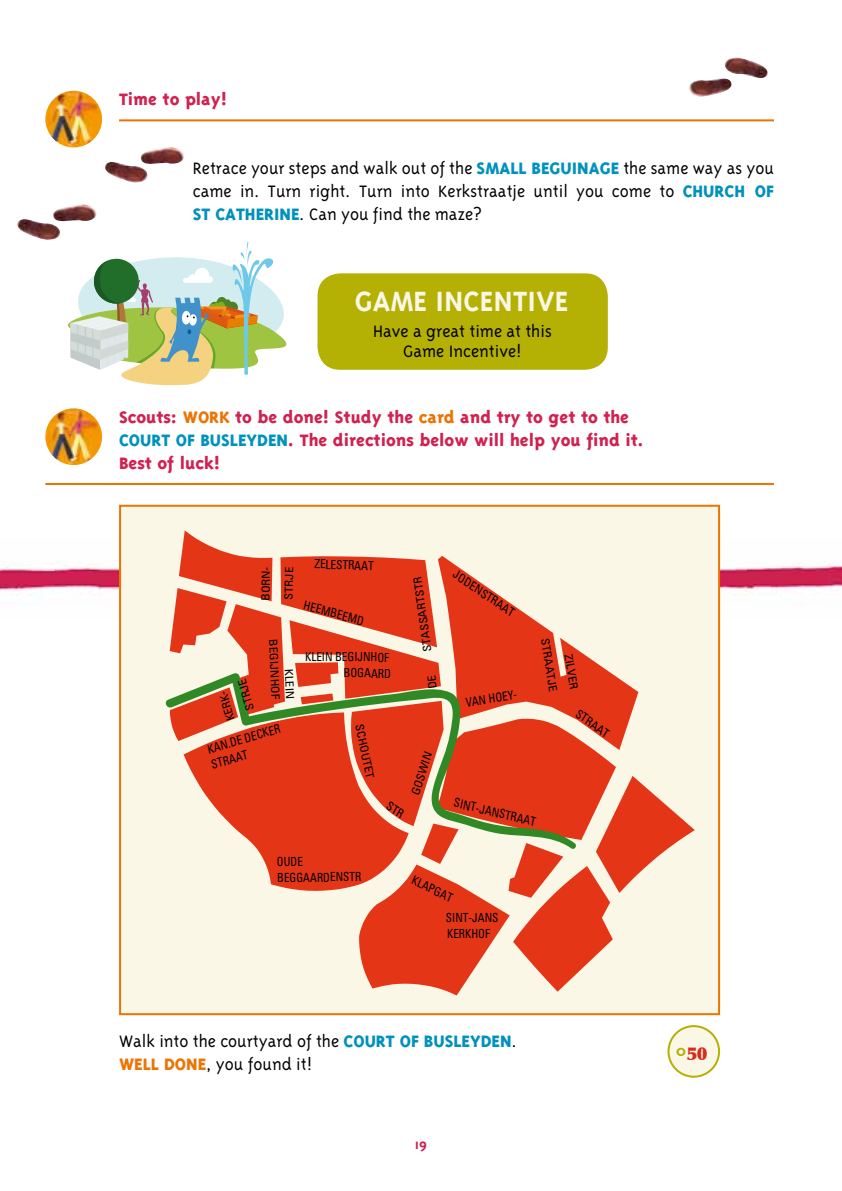
<style>
.page{position:relative;width:842px;height:1191px;background:#fff}
.page>*{position:absolute;margin:0;border:0;box-sizing:border-box;transform-origin:0 0}
.t1{font:700 32px "Triplex";letter-spacing:.01em;color:#faf7e7}
.t2{font:300 19px/23px "Triplex";color:#000;text-align:justify}
.t3{font:800 19px/23px "Triplex";color:#d02150}
.t4{font:900 18px "Optima";color:#d72c1b}
.t5{font:700 16px "Triplex";color:#d02150}
.t6{font:condensed 12.6px/16px "Univers";color:#000;scale:.89 1}
.t7{font:condensed 12.4px/15.8px "Univers";color:#000;scale:.91 1}
.t8{font:condensed 12.4px "Univers";color:#000;scale:.9 1}
.t9{font:condensed 12.2px "Univers";color:#000;scale:.96 1}
.t10{font:condensed 12.2px "Univers";color:#000;scale:.93 1}
.t11{font:condensed 12px "Univers";color:#000}
.t12{font:condensed 11.4px/21.4px "Univers";color:#000;text-align:center;scale:1.1 1}
.t13{font:condensed 11.4px "Univers";color:#000;scale:1.09 1}
.t14{font:condensed 11.2px "Univers";color:#000;scale:1.11 1}
.t15{font:condensed 11.2px/23px "Univers";color:#000;scale:1.12 1}
.s1{font-weight:800;color:#0091bc}
.s2{color:#ec7405}
.s3{color:#0091bc}
.s4{font-weight:800;color:#ec7405}
.s5{font-size:28px;color:#b4b004}
</style>
<div class="page">
<img style="left:0;top:538px;width:842px;height:81px">
<div style="left:120px;top:506px;width:599px;height:508px;background:#faf7e7"></div>
<div style="left:119px;top:505px;width:601px;height:510px;border:2px solid #ec7405"></div>
<img style="left:688px;top:79px;width:44px;height:18px">
<img style="left:17px;top:219px;width:43px;height:21px">
<img style="left:52px;top:204px;width:45px;height:18px">
<img style="left:723px;top:58px;width:45px;height:22px">
<hr style="left:119px;top:119px;width:655px;height:2px;background:#ec7405">
<hr style="left:45px;top:483px;width:729px;height:2px;background:#ec7405">
<img style="left:45px;top:91px;width:57px;height:56px;border-radius:27px">
<img style="left:45px;top:408px;width:57px;height:57px;border-radius:27px">
<img style="left:105px;top:162px;width:43px;height:21px">
<img style="left:139px;top:147px;width:45px;height:18px">
<div style="left:668px;top:1026px;width:51px;height:50px;background:#faf7e7;border-radius:50%"></div>
<div style="left:667px;top:1025px;width:53px;height:52px;border:2px solid #b4b004;border-radius:50%"></div>
<div style="left:317px;top:273px;width:291px;height:97px;background:#b4b004;border-radius:23px"></div>
<svg style="left:68px;top:241px;width:219px;height:144px"></svg>
<svg style="left:170px;top:530px;width:525px;height:465px"></svg>
<p class="t3" style="left:119px;top:88px;width:110px">Time to play!</p>
<p class="t2" style="left:193px;top:157px;width:583px">Retrace your steps and walk out of the <span class="s1">SMALL BEGUINAGE</span> the same way as you came in. Turn right. Turn into Kerkstraatje until you come to <span class="s1">CHURCH OF ST CATHERINE</span>. Can you find the maze?</p>
<h1 class="t1" style="left:355px;top:283px;width:215px">GAME INCENTIVE</h1>
<p class="t2" style="left:373px;top:321px;width:180px;line-height:20px;text-align:center">Have a great time at this<br>Game Incentive!</p>
<p class="t3" style="left:119px;top:405px;width:526px">Scouts: <span class="s2">WORK</span> to be done! Study the <span class="s2">card</span> and try to get to the<br><span class="s3">COURT OF BUSLEYDEN</span>. The directions below will help you find it.<br>Best of luck!</p>
<p class="t15" style="left:254px;top:601px;width:34px;rotate:-89deg">BORN-<br>STRJE</p>
<p class="t12" style="left:221px;top:723px;width:35px;rotate:-106deg">KERK-<br>STRJE</p>
<p class="t15" style="left:294px;top:637px;width:56px;line-height:14.2px;text-align:right;rotate:87deg">KLEIN<br>BEGIJNHOF</p>
<p class="t7" style="left:204px;top:742px;width:86px;rotate:-17deg">KAN.DE DECKER<br>STRAAT</p>
<p class="t6" style="left:315px;top:555px;width:68px;rotate:2deg">ZELESTRAAT</p>
<p class="t7" style="left:306px;top:596px;width:70px;rotate:16deg">HEEMBEEMD</p>
<p class="t6" style="left:305px;top:648px;width:98px;text-align:right;rotate:1deg">KLEIN BEGIJNHOF<br>BOGAARD</p>
<p class="t14" style="left:367px;top:723px;width:51px;rotate:79deg">SCHOUTET</p>
<p class="t6" style="left:277px;top:853px;width:96px;rotate:-1deg">OUDE<br>BEGGAARDENSTR</p>
<p class="t14" style="left:421px;top:652px;width:70px;rotate:-98deg">STASSARTSTR</p>
<p class="t13" style="left:408px;top:793px;width:43px;rotate:-73deg">GOSWIN</p>
<p class="t9" style="left:459px;top:566px;width:77px;rotate:35deg">JODENSTRAAT</p>
<p class="t8" style="left:464px;top:695px;width:62px;rotate:-9deg">VAN HOEY-</p>
<p class="t14" style="left:552px;top:637px;width:50px;rotate:81deg">STRAATJE</p>
<p class="t14" style="left:576px;top:653px;width:33px;rotate:81deg">ZILVER</p>
<p class="t11" style="left:582px;top:706px;width:40px;rotate:37deg">STRAAT</p>
<p class="t8" style="left:456px;top:794px;width:95px;rotate:14deg">SINT-JANSTRAAT</p>
<p class="t10" style="left:416px;top:872px;width:49px;rotate:27deg">KLAPGAT</p>
<p class="t6" style="left:446px;top:909px;width:60px">SINT-JANS<br>KERKHOF</p>
<p class="t2" style="left:119px;top:1029px;width:399px">Walk into the courtyard of the <span class="s1">COURT OF BUSLEYDEN</span>.<br><span class="s4">WELL DONE</span>, you found it!</p>
<p class="t5" style="left:415px;top:1134px;width:14px">19</p>
<p class="t4" style="left:675px;top:1043px;width:34px"><span class="s5">°</span>50</p>
</div>
